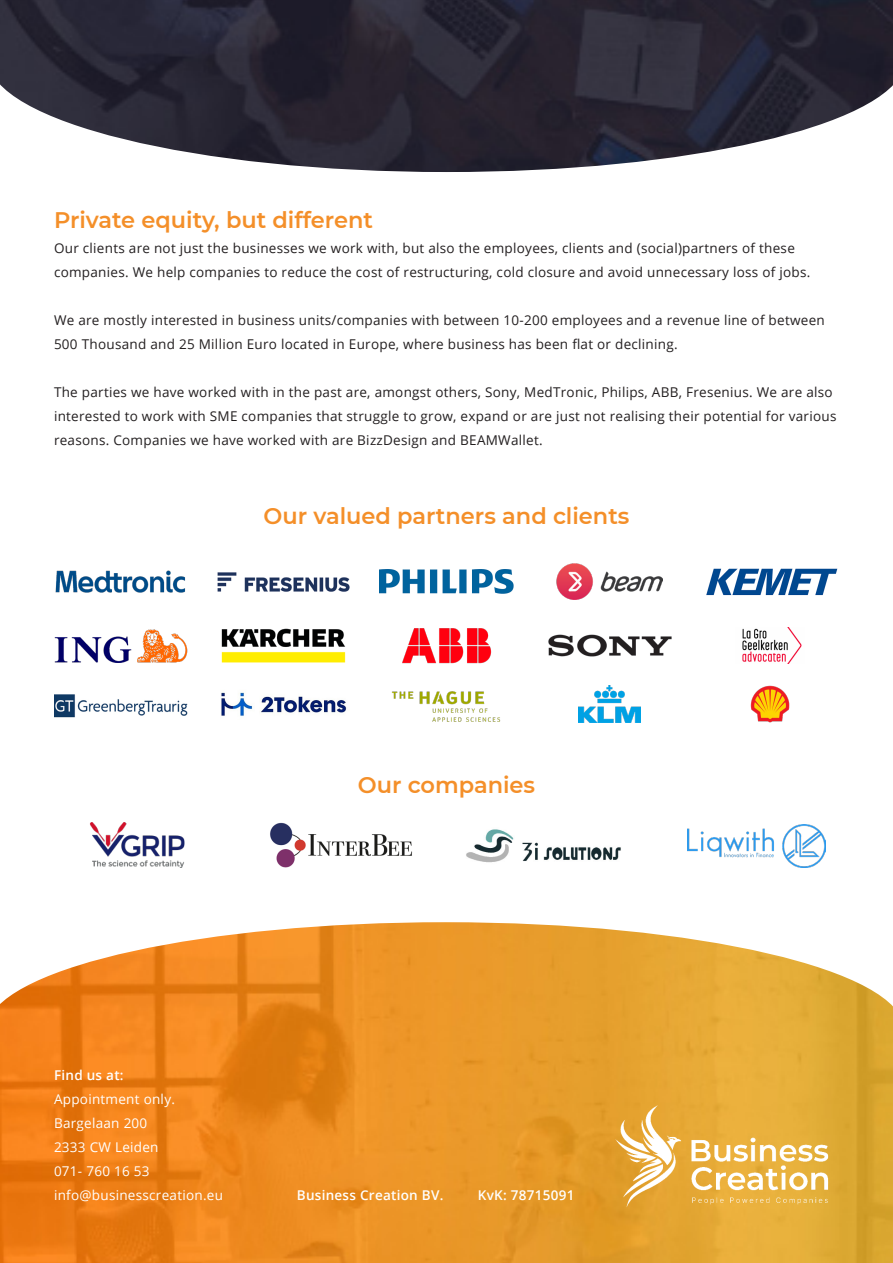
<style>
.page{position:relative;width:893px;height:1263px;background:#fff}
.page>*{position:absolute;margin:0;border:0;box-sizing:border-box;transform-origin:0 0}
.t1{font:600 22.5px "Montserrat";color:#f48f29}
.t2{font:13.5px/24px "Open Sans";letter-spacing:.02em;color:#231f20}
.t3{font:13.5px "Open Sans";letter-spacing:.02em;color:#fff}
.t4{font:600 13.5px "Open Sans";letter-spacing:.02em;color:#fff}
</style>
<div class="page">
<img style="left:0;top:1029px;width:893px;height:234px">
<svg style="left:0;top:922px;width:893px;height:107px"></svg>
<img style="left:0;top:0;width:893px;height:60px">
<svg style="left:0;top:60px;width:893px;height:112px;fill:#292633"></svg>
<img style="left:706px;top:568px;width:132px;height:28px">
<img style="left:55px;top:570px;width:131px;height:23px">
<img style="left:616px;top:1106px;width:214px;height:103px">
<img style="left:556px;top:564px;width:106px;height:36px">
<img style="left:217px;top:572px;width:133px;height:20px">
<img style="left:380px;top:569px;width:133px;height:25px">
<img style="left:221px;top:692px;width:126px;height:24px">
<img style="left:742px;top:627px;width:60px;height:37px">
<img style="left:687px;top:824px;width:139px;height:44px">
<img style="left:54px;top:694px;width:133px;height:24px">
<img style="left:391px;top:691px;width:110px;height:31px">
<img style="left:90px;top:822px;width:95px;height:46px">
<img style="left:466px;top:829px;width:155px;height:34px">
<img style="left:270px;top:822px;width:143px;height:46px">
<img style="left:54px;top:629px;width:133px;height:33px">
<img style="left:221px;top:628px;width:125px;height:35px">
<img style="left:402px;top:628px;width:90px;height:36px">
<img style="left:548px;top:634px;width:124px;height:23px">
<img style="left:751px;top:686px;width:39px;height:36px">
<img style="left:578px;top:686px;width:62px;height:36px">
<p class="t1" style="left:54px;top:204px;width:321px">Private equity, but different</p>
<p class="t2" style="left:54px;top:235px;width:758px">Our clients are not just the businesses we work with, but also the employees, clients and (social)partners of these companies. We help companies to reduce the cost of restructuring, cold closure and avoid unnecessary loss of jobs.</p>
<p class="t2" style="left:54px;top:307px;width:772px">We are mostly interested in business units/companies with between 10-200 employees and a revenue line of between<br>500 Thousand and 25 Million Euro located in Europe, where business has been flat or declining.</p>
<p class="t2" style="left:54px;top:379px;width:784px">The parties we have worked with in the past are, amongst others, Sony, MedTronic, Philips, ABB, Fresenius. We are also interested to work with SME companies that struggle to grow, expand or are just not realising their potential for various reasons. Companies we have worked with are BizzDesign and BEAMWallet.</p>
<p class="t1" style="left:263px;top:500px;width:368px">Our valued partners and clients</p>
<p class="t1" style="left:358px;top:769px;width:179px">Our companies</p>
<p class="t4" style="left:54px;top:1066px;width:71px">Find us at:</p>
<p class="t3" style="left:54px;top:1090px;width:122px">Appointment only.</p>
<p class="t3" style="left:54px;top:1114px;width:95px">Bargelaan 200</p>
<p class="t3" style="left:54px;top:1138px;width:106px">2333 CW Leiden</p>
<p class="t3" style="left:54px;top:1162px;width:97px">071- 760 16 53</p>
<p class="t3" style="left:54px;top:1186px;width:171px">info@businesscreation.eu</p>
<p class="t4" style="left:297px;top:1185px;width:148px">Business Creation BV.</p>
<p class="t4" style="left:478px;top:1185px;width:98px">KvK: 78715091</p>
</div>
